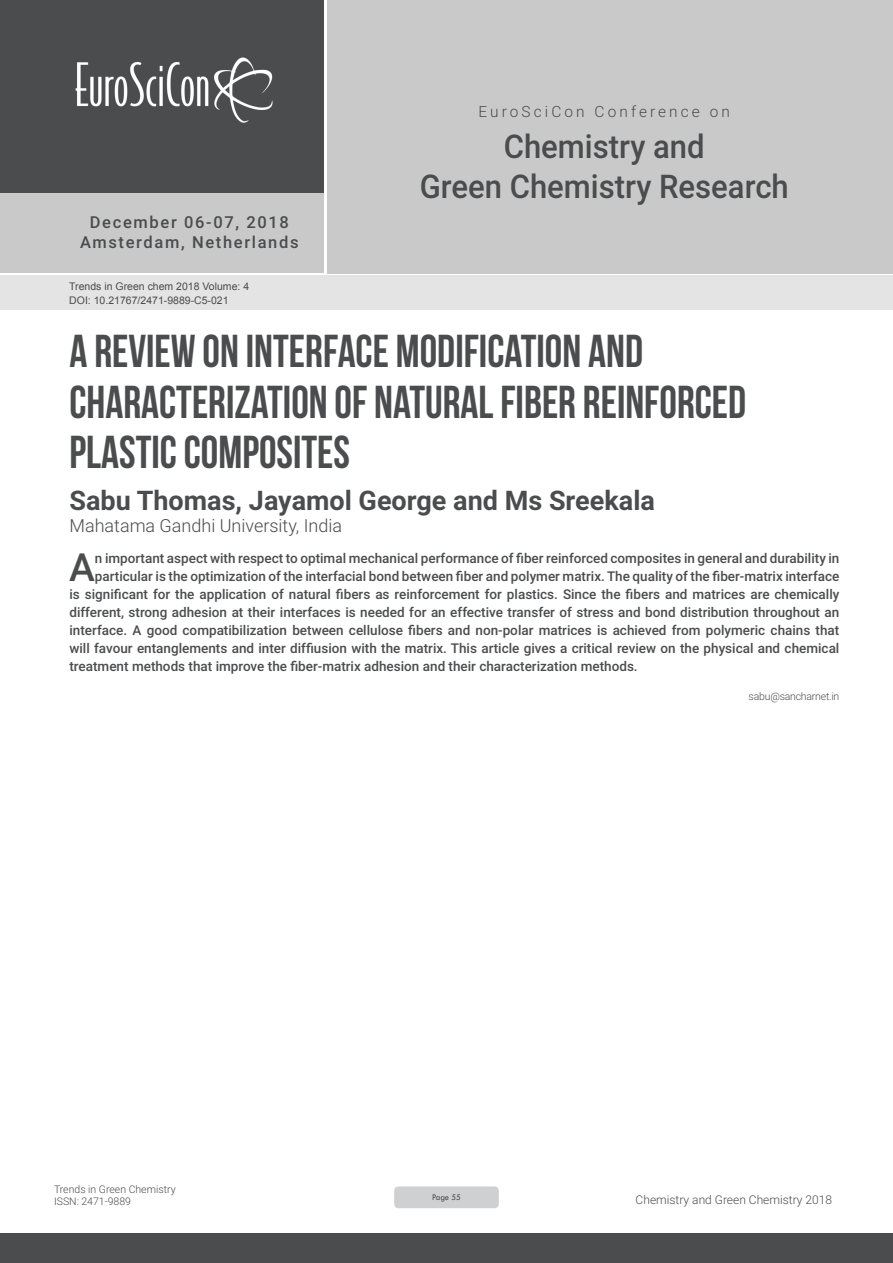
<style>
.page{position:relative;width:893px;height:1263px;background:#fff}
.page>*{position:absolute;margin:0;border:0;box-sizing:border-box;transform-origin:0 0}
.t1{font:46.05px/50.7px "Bebas Neue";color:#4b4c4d;scale:.96 1}
.Abstract{font:500 38.85px "Roboto";color:#4b4c4d}
.t2{font:500 32.7px/39.2px "Roboto";color:#4b4c4d;text-align:center;scale:.95 1}
.t3{font:700 27px "Roboto";color:#4b4c4d}
.t4{font:300 18px "Roboto";color:#4b4c4d}
.t5{font:500 16.5px/19.8px "Roboto";letter-spacing:.1em;color:#4b4c4d;text-align:center}
.t6{font:300 15.45px "Roboto";letter-spacing:.2em;color:#4b4c4d}
.Abstract-2{font:500 13.5px "Roboto";color:#4b4c4d}
.t7{font:300 12px "Roboto";color:#4b4c4d}
.t8{font:10.5px "Arial";color:#4b4c4d}
.Biography{font:300 10.5px/12.6px "Roboto";color:#4b4c4d}
.Biography-2{font:300 10.5px "Roboto";letter-spacing:-.02em;color:#4b4c4d}
.t9{font:9px "Tw Cen";letter-spacing:-.02em;color:#4b4c4d;scale:.95 1}
</style>
<div class="page">
<div style="left:0;top:0;width:323px;height:193px;background:#4b4c4d"></div>
<div style="left:1px;top:193px;width:323px;height:80px;background:#c9c9c9"></div>
<div style="left:327px;top:0;width:566px;height:273px;background:#c9c9c9"></div>
<img style="left:75px;top:57px;width:198px;height:66px">
<div style="left:0;top:1233px;width:893px;height:30px;background:#4b4c4d"></div>
<div style="left:1px;top:275px;width:892px;height:35px;background:#e4e4e4"></div>
<div style="left:394px;top:1186px;width:105px;height:22px;background:#cfd0d2;border-radius:4px"></div>
<p class="t5" style="left:80px;top:211px;width:220px">December 06-07, 2018<br>Amsterdam, Netherlands</p>
<p class="t8" style="left:69px;top:279px;width:181px">Trends in Green chem 2018 Volume: 4</p>
<p class="t8" style="left:69px;top:293px;width:161px">DOI: 10.21767/2471-9889-C5-021</p>
<p class="t6" style="left:478px;top:100px;width:253px">EuroSciCon Conference on</p>
<h3 class="t2" style="left:420px;top:126px;width:390px">Chemistry and<br>Green Chemistry Research</h3>
<p class="t1" style="left:69px;top:325px;width:706px">A REVIEW ON INTERFACE MODIFICATION AND<br>CHARACTERIZATION OF NATURAL FIBER REINFORCED<br>PLASTIC COMPOSITES</p>
<p class="t3" style="left:69px;top:481px;width:587px">Sabu Thomas, Jayamol George and Ms Sreekala</p>
<p class="t4" style="left:69px;top:512px;width:274px">Mahatama Gandhi University, India</p>
<p class="Abstract" style="left:69px;top:540px;width:27px">A</p>
<p class="Abstract-2" style="left:95px;top:549px;width:746px">n important aspect with respect to optimal mechanical performance of fiber reinforced composites in general and durability in</p>
<p class="Abstract-2" style="left:95px;top:567px;width:746px">particular is the optimization of the interfacial bond between fiber and polymer matrix. The quality of the fiber-matrix interface</p>
<p class="Abstract-2" style="left:69px;top:585px;width:771px">is significant for the application of natural fibers as reinforcement for plastics. Since the fibers and matrices are chemically</p>
<p class="Abstract-2" style="left:69px;top:603px;width:771px">different, strong adhesion at their interfaces is needed for an effective transfer of stress and bond distribution throughout an</p>
<p class="Abstract-2" style="left:69px;top:621px;width:771px">interface. A good compatibilization between cellulose fibers and non-polar matrices is achieved from polymeric chains that</p>
<p class="Abstract-2" style="left:69px;top:639px;width:771px">will favour entanglements and inter diffiusion with the matrix. This article gives a critical review on the physical and chemical</p>
<p class="Abstract-2" style="left:69px;top:657px;width:570px">treatment methods that improve the fiber-matrix adhesion and their characterization methods.</p>
<p class="Biography-2" style="left:749px;top:688px;width:92px">sabu@sancharnet.in</p>
<p class="Biography" style="left:54px;top:1182px;width:123px">Trends in Green Chemistry<br>ISSN: 2471-9889</p>
<p class="t7" style="left:636px;top:1191px;width:198px">Chemistry and Green Chemistry 2018</p>
<p class="t9" style="left:432px;top:1192px;width:32px">Page 55</p>
</div>
